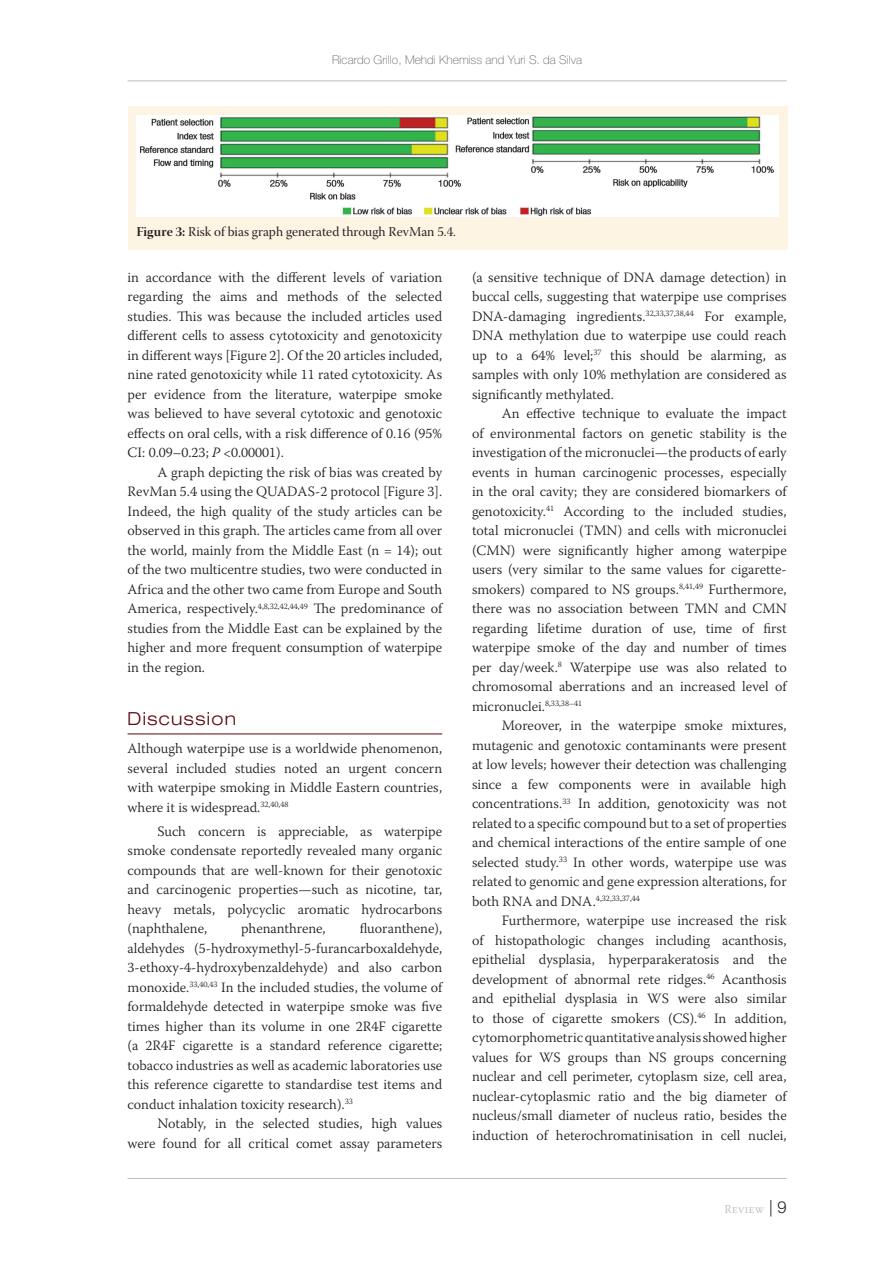
<style>
.page{position:relative;width:893px;height:1263px;background:#fff}
.page>*{position:absolute;margin:0;border:0;box-sizing:border-box;transform-origin:0 0}
.Heading1{font:300 expanded 18px "Helvetica Neue LT Pro";letter-spacing:.075em;color:#60080e}
.Text_Para_2{font:300 14.25px/19.5px "Warnock Pro";color:#231f20;text-align:justify}
.Text_Para_1{font:300 14.25px/19.5px "Warnock Pro";color:#231f20;text-align:justify}
.Figures{font:13.5px "Warnock Pro Subh";color:#231f20}
.t1{font:100 12px "Helvetica Neue LT Pro";color:#636366}
.t2{font:300 12px "Warnock Pro";color:#bcbdc0}
.s1{font-family:"Warnock Pro Bold Disp"}
.s2{font-style:italic}
.s3{font-family:"Helvetica Neue LT Pro";font-size:16.5px;color:#231f20}
</style>
<div class="page">
<hr style="left:128px;top:81px;width:659px;height:1px;background:#bcbdc0">
<hr style="left:128px;top:1178px;width:659px;height:1px;background:#bcbdc0">
<hr style="left:128px;top:734px;width:314px;height:1px;background:#60080e">
<div style="left:128px;top:106px;width:659px;height:144px;background:#fef4e4"></div>
<img style="left:136px;top:116px;width:642px;height:100px">
<p class="t1" style="left:332px;top:53px;width:252px">Ricardo Grillo, Mehdi Khemiss and Yuri S. da Silva</p>
<p class="Figures" style="left:136px;top:224px;width:321px"><span class="s1">Figure 3:</span> Risk of bias graph generated through RevMan 5.4.</p>
<p class="Text_Para_2" style="left:128px;top:267px;width:316px">in accordance with the different levels of variation regarding the aims and methods of the selected studies. This was because the included articles used different cells to assess cytotoxicity and genotoxicity in different ways [Figure 2]. Of the 20 articles included, nine rated genotoxicity while 11 rated cytotoxicity. As per evidence from the literature, waterpipe smoke was believed to have several cytotoxic and genotoxic effects on oral cells, with a risk difference of 0.16 (95% CI: 0.09–0.23; <span class="s2">P</span> &lt;0.00001).</p>
<p class="Text_Para_2" style="left:128px;top:462px;width:317px;text-indent:30px">A graph depicting the risk of bias was created by RevMan 5.4 using the QUADAS-2 protocol [Figure 3].<br>Indeed, the high quality of the study articles can be observed in this graph. The articles came from all over the world, mainly from the Middle East (n = 14); out of the two multicentre studies, two were conducted in Africa and the other two came from Europe and South America, respectively.<sup>4,8,32,42,44,49</sup> The predominance of studies from the Middle East can be explained by the higher and more frequent consumption of waterpipe in the region.</p>
<p class="Heading1" style="left:128px;top:708px;width:110px">Discussion</p>
<p class="Text_Para_1" style="left:128px;top:739px;width:316px">Although waterpipe use is a worldwide phenomenon, several included studies noted an urgent concern with waterpipe smoking in Middle Eastern countries, where it is widespread.<sup>32,40,48</sup></p>
<p class="Text_Para_2" style="left:128px;top:821px;width:316px;text-indent:30px">Such concern is appreciable, as waterpipe smoke condensate reportedly revealed many organic compounds that are well-known for their genotoxic and carcinogenic properties—such as nicotine, tar, heavy metals, polycyclic aromatic hydrocarbons (naphthalene,</p>
<p class="Text_Para_2" style="left:128px;top:918px;width:317px;text-indent:232px">fluoranthene), aldehydes (5-hydroxymethyl-5-furancarboxaldehyde, 3-ethoxy-4-hydroxybenzaldehyde) and also carbon monoxide.<sup>33,40,43</sup> In the included studies, the volume of formaldehyde detected in waterpipe smoke was five times higher than its volume in one 2R4F cigarette (a 2R4F cigarette is a standard reference cigarette; tobacco industries as well as academic laboratories use this reference cigarette to standardise test items and conduct inhalation toxicity research).<sup>33</sup></p>
<p class="Text_Para_2" style="left:128px;top:1113px;width:316px;text-align:right">Notably, in the selected studies, high values were found for all critical comet assay parameters</p>
<p class="Text_Para_2" style="left:241px;top:918px;width:86px">phenanthrene,</p>
<p class="Text_Para_2" style="left:472px;top:267px;width:316px">(a sensitive technique of DNA damage detection) in buccal cells, suggesting that waterpipe use comprises DNA-damaging ingredients.<sup>32,33,37,38,44</sup> For example, DNA methylation due to waterpipe use could reach up to a 64% level;<sup>37</sup> this should be alarming, as samples with only 10% methylation are considered as significantly methylated.</p>
<p class="Text_Para_2" style="left:472px;top:404px;width:317px;text-indent:30px">An effective technique to evaluate the impact of environmental factors on genetic stability is the investigation of the micronuclei—the products of early events in human carcinogenic processes, especially in the oral cavity; they are considered biomarkers of genotoxicity.<sup>41</sup> According to the included studies, total micronuclei (TMN) and cells with micronuclei (CMN) were significantly higher among waterpipe users (very similar to the same values for cigarette&shy;smokers) compared to NS groups.<sup>8,41,49</sup> Furthermore, there was no association between TMN and CMN regarding lifetime duration of use, time of first waterpipe smoke of the day and number of times per day/week.<sup>8</sup> Waterpipe use was also related to chromosomal aberrations and an increased level of micronuclei.<sup>8,33,38–41</sup></p>
<p class="Text_Para_2" style="left:472px;top:716px;width:316px;text-indent:30px">Moreover, in the waterpipe smoke mixtures, mutagenic and genotoxic contaminants were present at low levels; however their detection was challenging since a few components were in available high concentrations.<sup>33</sup> In addition, genotoxicity was not related to a specific compound but to a set of properties and chemical interactions of the entire sample of one selected study.<sup>33</sup> In other words, waterpipe use was related to genomic and gene expression alterations, for both RNA and DNA.<sup>4,32,33,37,44</sup></p>
<p class="Text_Para_2" style="left:472px;top:911px;width:317px;text-indent:30px">Furthermore, waterpipe use increased the risk of histopathologic changes including acanthosis, epithelial dysplasia, hyperparakeratosis and the development of abnormal rete ridges.<sup>46</sup> Acanthosis and epithelial dysplasia in WS were also similar to those of cigarette smokers (CS).<sup>46</sup> In addition, cytomorphometric quantitative analysis showed higher values for WS groups than NS groups concerning nuclear and cell perimeter, cytoplasm size, cell area, nuclear-cytoplasmic ratio and the big diameter of nucleus/small diameter of nucleus ratio, besides the induction of heterochromatinisation in cell nuclei,</p>
<p class="t2" style="left:724px;top:1201px;width:64px">Review <span class="s3">| 9</span></p>
</div>
